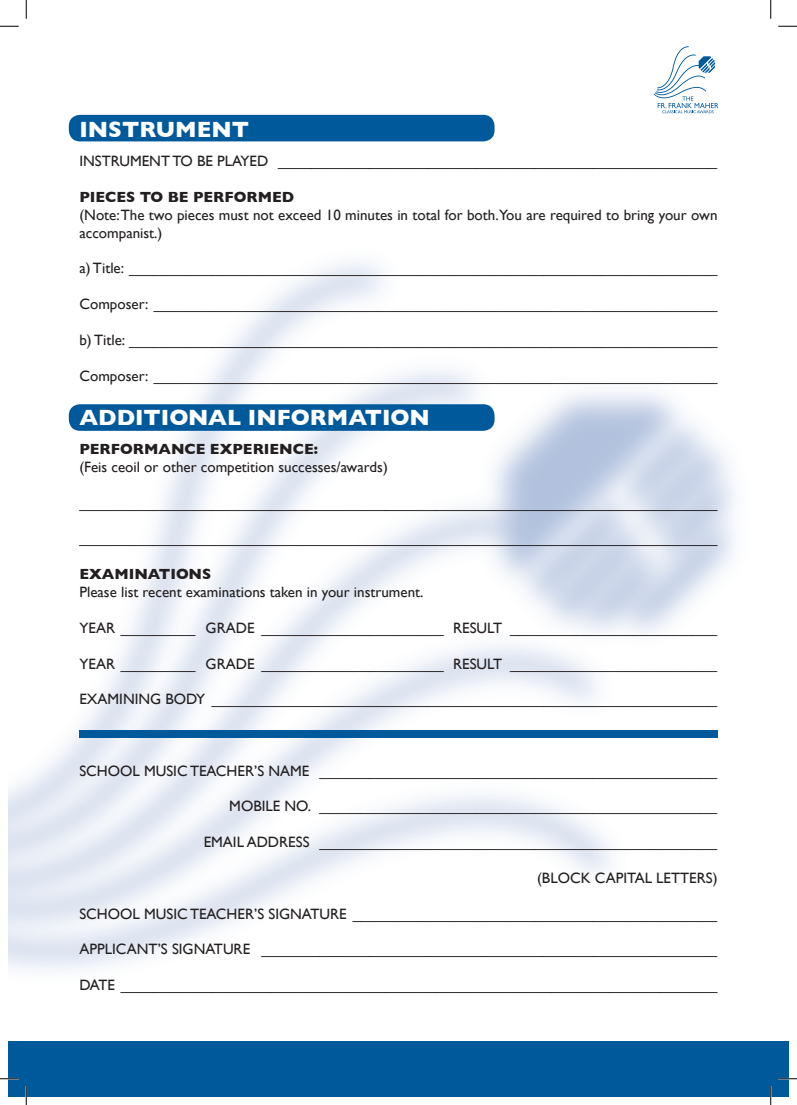
<style>
.page{position:relative;width:797px;height:1105px;background:#fff}
.page>*{position:absolute;margin:0;border:0;box-sizing:border-box;transform-origin:0 0}
.t1{font:700 22.5px "Gill Sans";color:#fff}
.t2{font:15px/18px "Gill Sans";color:#231f20}
.t3{font:700 15px "Gill Sans";color:#231f20}
</style>
<div class="page">
<img style="left:9px;top:107px;width:726px;height:863px">
<div style="left:69px;top:115px;width:425px;height:26px;background:#00599b;border-radius:11px"></div>
<div style="left:69px;top:404px;width:425px;height:27px;background:#00599b;border-radius:11px"></div>
<svg style="left:653px;top:46px;width:65px;height:67px"></svg>
<div style="left:9px;top:1041px;width:779px;height:55px;background:#00599b"></div>
<div style="left:79px;top:730px;width:638px;height:7px;background:#00599b"></div>
<svg style="left:0;top:25px;width:19px;height:2px"></svg>
<svg style="left:778px;top:25px;width:19px;height:2px"></svg>
<svg style="left:0;top:1078px;width:19px;height:1px"></svg>
<svg style="left:778px;top:1078px;width:19px;height:1px"></svg>
<svg style="left:25px;top:0;width:2px;height:19px"></svg>
<svg style="left:25px;top:1086px;width:2px;height:19px"></svg>
<svg style="left:770px;top:0;width:1px;height:19px"></svg>
<svg style="left:770px;top:1086px;width:1px;height:19px"></svg>
<h1 class="t1" style="left:79px;top:112px;width:171px">INSTRUMENT</h1>
<p class="t2" style="left:79px;top:152px;width:639px">INSTRUMENT TO BE PLAYED _____________________________________________________</p>
<p class="t3" style="left:79px;top:185px;width:216px">PIECES TO BE PERFORMED</p>
<p class="t2" style="left:79px;top:205px;width:639px">(Note: The two pieces must not exceed 10 minutes in total for both.You are required to bring your own accompanist.)</p>
<p class="t2" style="left:79px;top:259px;width:639px">a) Title: _______________________________________________________________________</p>
<p class="t2" style="left:79px;top:295px;width:639px">Composer: ____________________________________________________________________</p>
<p class="t2" style="left:79px;top:331px;width:639px">b) Title: _______________________________________________________________________</p>
<p class="t2" style="left:79px;top:366px;width:639px">Composer: ____________________________________________________________________</p>
<h1 class="t1" style="left:79px;top:400px;width:352px">ADDITIONAL INFORMATION</h1>
<p class="t3" style="left:79px;top:437px;width:240px">PERFORMANCE EXPERIENCE:</p>
<p class="t2" style="left:79px;top:458px;width:310px">(Feis ceoil or other competition successes/awards)</p>
<p class="t2" style="left:79px;top:493px;width:639px">_____________________________________________________________________________</p>
<p class="t2" style="left:79px;top:529px;width:639px">_____________________________________________________________________________</p>
<p class="t3" style="left:79px;top:562px;width:133px">EXAMINATIONS</p>
<p class="t2" style="left:79px;top:583px;width:345px">Please list recent examinations taken in your instrument.</p>
<p class="t2" style="left:79px;top:619px;width:639px">YEAR _________ GRADE ______________________ RESULT _________________________</p>
<p class="t2" style="left:79px;top:654px;width:639px">YEAR _________ GRADE ______________________ RESULT _________________________</p>
<p class="t2" style="left:79px;top:690px;width:639px">EXAMINING BODY _____________________________________________________________</p>
<p class="t2" style="left:79px;top:761px;width:639px">SCHOOL MUSIC TEACHER’S NAME ________________________________________________</p>
<p class="t2" style="left:229px;top:797px;width:489px">MOBILE NO. ________________________________________________</p>
<p class="t2" style="left:204px;top:833px;width:515px">EMAIL ADDRESS ________________________________________________</p>
<p class="t2" style="left:537px;top:869px;width:182px">(BLOCK CAPITAL LETTERS)</p>
<p class="t2" style="left:79px;top:904px;width:639px">SCHOOL MUSIC TEACHER’S SIGNATURE ____________________________________________</p>
<p class="t2" style="left:79px;top:940px;width:639px">APPLICANT’S SIGNATURE _______________________________________________________</p>
<p class="t2" style="left:79px;top:976px;width:639px">DATE ________________________________________________________________________</p>
</div>
